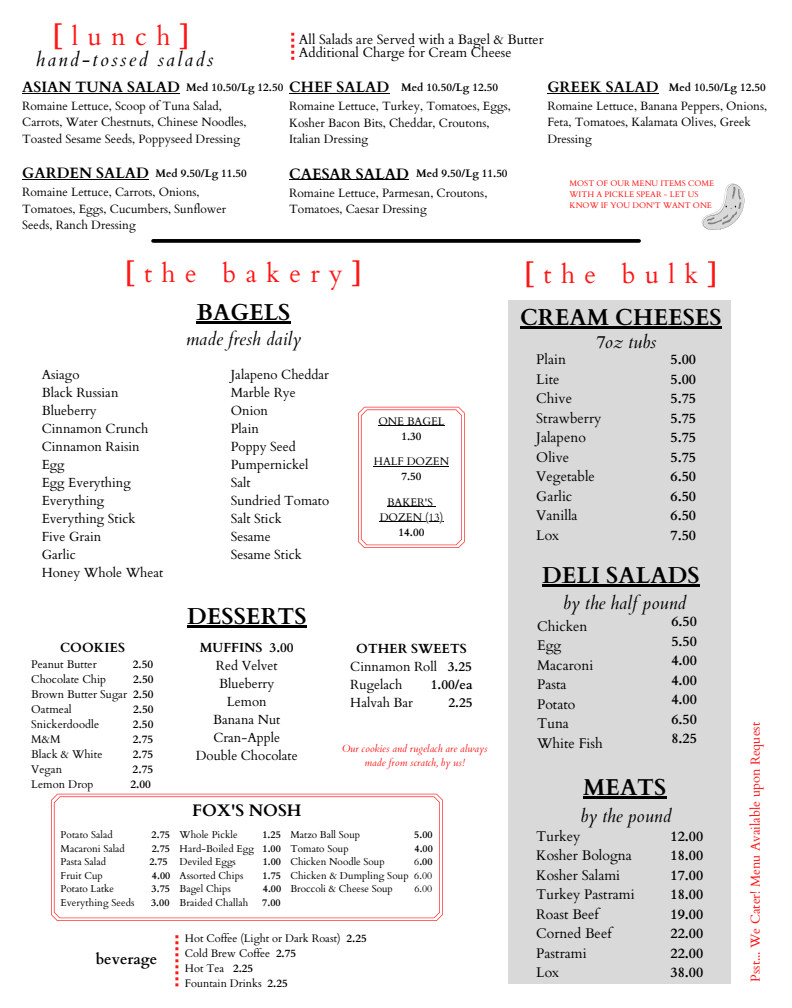
<style>
.page{position:relative;width:792px;height:1008px;background:#fff}
.page>*{position:absolute;margin:0;border:0;box-sizing:border-box;transform-origin:0 0}
.t1{font:25.7px "Cardo";letter-spacing:.37em;color:#ff1616}
.t2{font:700 23px "Cardo";color:#000}
.t3{font:italic 19.4px "Cardo";letter-spacing:.11em;color:#000}
.t4{font:italic 18px "Cardo";color:#000}
.t5{font:700 16.7px "Cardo";color:#000}
.t6{font:700 15px "Cardo";color:#000}
.t7{font:14px/19.5px "Cardo";color:#000}
.t8{font:700 14px/19.5px "Cardo";color:#000;text-align:justify}
.t9{font:13.5px/13.5px "Cardo";color:#000}
.t10{font:13.2px/18px "Cardo";color:#000}
.t11{font:700 13.2px "Cardo";color:#000}
.t12{font:13px "Cardo";color:#ff1616}
.t13{font:12px/16.5px "Cardo";color:#000}
.t14{font:11.2px/15px "Cardo";color:#000;text-align:justify}
.t15{font:700 11.2px "Cardo";letter-spacing:.005em;color:#000}
.t16{font:11px/15px "Cardo";color:#000;text-align:center}
.t17{font:700 11px "Cardo";color:#000}
.t18{font:italic 10.2px/14.2px "Cardo";color:#ff1616;text-align:center}
.t19{font:10px/13.5px "Cardo";letter-spacing:.005em;color:#000;text-align:justify}
.t20{font:700 10px "Cardo";letter-spacing:.005em;color:#000}
.t21{font:8.2px/10.9px "Cardo";color:#ff1616}
.s1{font-weight:700}
</style>
<div class="page">
<svg style="left:291px;top:33px;width:3px;height:27px"></svg>
<svg style="left:702px;top:183px;width:43px;height:47px"></svg>
<svg style="left:153px;top:239px;width:486px;height:4px;background:#0f0f0f"></svg>
<hr style="left:22px;top:93px;width:158px;height:1px;background:#000">
<hr style="left:22px;top:179px;width:127px;height:1px;background:#000">
<hr style="left:289px;top:179px;width:120px;height:1px;background:#000">
<hr style="left:289px;top:93px;width:100px;height:1px;background:#000">
<svg style="left:358px;top:407px;width:107px;height:141px"></svg>
<hr style="left:196px;top:321px;width:95px;height:3px;background:#000">
<div style="left:508px;top:300px;width:222px;height:684px;background:#d9d9d9"></div>
<hr style="left:520px;top:326px;width:202px;height:2px;background:#000">
<svg style="left:51px;top:794px;width:392px;height:127px"></svg>
<svg style="left:175px;top:935px;width:3px;height:51px"></svg>
<hr style="left:542px;top:584px;width:158px;height:3px;background:#000">
<hr style="left:187px;top:625px;width:120px;height:2px;background:#000">
<hr style="left:583px;top:796px;width:83px;height:2px;background:#000">
<hr style="left:547px;top:93px;width:112px;height:1px;background:#000">
<h1 class="t1" style="left:53px;top:20px;width:139px"><span class="s1">[</span>lunch<span class="s1">]</span></h1>
<h3 class="t3" style="left:36px;top:46px;width:179px">hand-tossed salads</h3>
<p class="t9" style="left:299px;top:33px;width:246px">All Salads are Served with a Bagel &amp; Butter<br>Additional Charge for Cream Cheese</p>
<p class="t6" style="left:22px;top:77px;width:159px">ASIAN TUNA SALAD</p>
<p class="t13" style="left:22px;top:98px;width:226px">Romaine Lettuce, Scoop of Tuna Salad,<br>Carrots, Water Chestnuts, Chinese Noodles,<br>Toasted Sesame Seeds, Poppyseed Dressing</p>
<p class="t6" style="left:22px;top:163px;width:128px">GARDEN SALAD</p>
<p class="t13" style="left:22px;top:184px;width:206px">Romaine Lettuce, Carrots, Onions,<br>Tomatoes, Eggs, Cucumbers, Sunflower<br>Seeds, Ranch Dressing</p>
<p class="t6" style="left:547px;top:77px;width:113px">GREEK SALAD</p>
<p class="t13" style="left:547px;top:98px;width:221px">Romaine Lettuce, Banana Peppers, Onions,<br>Feta, Tomatoes, Kalamata Olives, Greek<br>Dressing</p>
<p class="t6" style="left:289px;top:77px;width:102px">CHEF SALAD</p>
<p class="t13" style="left:289px;top:98px;width:223px">Romaine Lettuce, Turkey, Tomatoes, Eggs,<br>Kosher Bacon Bits, Cheddar, Croutons,<br>Italian Dressing</p>
<p class="t17" style="left:186px;top:80px;width:99px">Med 10.50/Lg 12.50</p>
<p class="t17" style="left:401px;top:80px;width:99px">Med 10.50/Lg 12.50</p>
<p class="t17" style="left:669px;top:80px;width:99px">Med 10.50/Lg 12.50</p>
<p class="t6" style="left:289px;top:164px;width:121px">CAESAR SALAD</p>
<p class="t13" style="left:289px;top:185px;width:200px">Romaine Lettuce, Parmesan, Croutons,<br>Tomatoes, Caesar Dressing</p>
<p class="t17" style="left:155px;top:166px;width:93px">Med 9.50/Lg 11.50</p>
<p class="t17" style="left:416px;top:166px;width:93px">Med 9.50/Lg 11.50</p>
<p class="t21" style="left:570px;top:178px;width:146px">MOST OF OUR MENU ITEMS COME<br>WITH A PICKLE SPEAR - LET US<br>KNOW IF YOU DON'T WANT ONE</p>
<h1 class="t1" style="left:125px;top:257px;width:239px"><span class="s1">[</span>the bakery<span class="s1">]</span></h1>
<h2 class="t2" style="left:196px;top:297px;width:96px">BAGELS</h2>
<h1 class="t1" style="left:524px;top:257px;width:195px"><span class="s1">[</span>the bulk<span class="s1">]</span></h1>
<h2 class="t2" style="left:520px;top:302px;width:203px">CREAM CHEESES</h2>
<h3 class="t4" style="left:186px;top:328px;width:117px">made fresh daily</h3>
<h3 class="t4" style="left:595px;top:331px;width:62px">7oz tubs</h3>
<p class="t7" style="left:536px;top:350px;width:67px">Plain<br>Lite<br>Chive<br>Strawberry<br>Jalapeno<br>Olive<br>Vegetable<br>Garlic<br>Vanilla<br>Lox</p>
<p class="t8" style="left:671px;top:350px;width:27px">5.00<br>5.00<br>5.75<br>5.75<br>5.75<br>5.75<br>6.50<br>6.50<br>6.50<br>7.50</p>
<p class="t10" style="left:42px;top:366px;width:123px">Asiago<br>Black Russian<br>Blueberry<br>Cinnamon Crunch<br>Cinnamon Raisin<br>Egg<br>Egg Everything<br>Everything<br>Everything Stick<br>Five Grain<br>Garlic<br>Honey Whole Wheat</p>
<p class="t10" style="left:231px;top:366px;width:100px">Jalapeno Cheddar<br>Marble Rye<br>Onion<br>Plain<br>Poppy Seed<br>Pumpernickel<br>Salt<br>Sundried Tomato<br>Salt Stick<br>Sesame<br>Sesame Stick</p>
<p class="t16" style="left:378px;top:414px;width:68px">ONE BAGEL</p>
<p class="t17" style="left:401px;top:429px;width:22px">1.30</p>
<p class="t16" style="left:374px;top:454px;width:77px">HALF DOZEN</p>
<p class="t17" style="left:401px;top:469px;width:22px">7.50</p>
<p class="t16" style="left:380px;top:495px;width:65px">BAKER'S<br>DOZEN (13)</p>
<p class="t17" style="left:399px;top:525px;width:27px">14.00</p>
<h2 class="t2" style="left:542px;top:560px;width:159px">DELI SALADS</h2>
<p class="t11" style="left:60px;top:639px;width:66px">COOKIES</p>
<p class="t14" style="left:31px;top:657px;width:67px">Peanut Butter</p>
<p class="t15" style="left:133px;top:657px;width:22px">2.50</p>
<p class="t14" style="left:31px;top:672px;width:77px">Chocolate Chip</p>
<p class="t14" style="left:31px;top:672px;width:124px;text-indent:102px"><span class="s1">2.50<br></span>Brown Butter Sugar <span class="s1">2.50<br></span>Oatmeal</p>
<p class="t15" style="left:133px;top:702px;width:22px">2.50</p>
<p class="t14" style="left:31px;top:717px;width:69px">Snickerdoodle</p>
<p class="t15" style="left:133px;top:717px;width:22px">2.50</p>
<p class="t14" style="left:31px;top:732px;width:31px">M&amp;M</p>
<p class="t15" style="left:133px;top:732px;width:22px">2.75</p>
<p class="t14" style="left:31px;top:747px;width:73px">Black &amp; White</p>
<p class="t15" style="left:133px;top:747px;width:22px">2.75</p>
<p class="t14" style="left:31px;top:762px;width:32px">Vegan</p>
<p class="t15" style="left:133px;top:762px;width:22px">2.75</p>
<p class="t14" style="left:31px;top:777px;width:64px">Lemon Drop</p>
<p class="t15" style="left:130px;top:777px;width:22px">2.00</p>
<p class="t19" style="left:61px;top:828px;width:54px">Potato Salad</p>
<p class="t20" style="left:152px;top:828px;width:20px">2.75</p>
<p class="t19" style="left:61px;top:842px;width:66px">Macaroni Salad</p>
<p class="t20" style="left:152px;top:842px;width:20px">2.75</p>
<p class="t19" style="left:61px;top:855px;width:47px">Pasta Salad</p>
<p class="t20" style="left:149px;top:855px;width:20px">2.75</p>
<p class="t19" style="left:61px;top:869px;width:44px">Fruit Cup</p>
<p class="t20" style="left:152px;top:869px;width:20px">4.00</p>
<p class="t19" style="left:61px;top:882px;width:55px">Potato Latke</p>
<p class="t20" style="left:152px;top:882px;width:20px">3.75</p>
<p class="t19" style="left:61px;top:896px;width:75px">Everything Seeds</p>
<p class="t20" style="left:151px;top:896px;width:20px">3.00</p>
<p class="t6" style="left:96px;top:949px;width:63px">beverage</p>
<h2 class="t2" style="left:187px;top:601px;width:121px">DESSERTS</h2>
<p class="t11" style="left:200px;top:639px;width:95px">MUFFINS 3.00</p>
<p class="t10" style="left:196px;top:657px;width:103px;text-align:center">Red Velvet<br>Blueberry<br>Lemon<br>Banana Nut<br>Cran-Apple<br>Double Chocolate</p>
<h3 class="t5" style="left:192px;top:800px;width:111px">FOX'S NOSH</h3>
<p class="t10" style="left:350px;top:640px;width:123px;text-indent:6px"><span class="s1">OTHER SWEETS<br></span>Cinnamon Roll <span class="s1">3.25<br></span>Rugelach</p>
<p class="t11" style="left:431px;top:676px;width:43px">1.00/ea</p>
<p class="t10" style="left:350px;top:694px;width:64px">Halvah Bar</p>
<p class="t11" style="left:448px;top:694px;width:26px">2.25</p>
<p class="t18" style="left:342px;top:742px;width:147px">Our cookies and rugelach are always made from scratch, by us!</p>
<p class="t19" style="left:180px;top:828px;width:60px">Whole Pickle</p>
<p class="t19" style="left:180px;top:828px;width:103px;text-indent:83px"><span class="s1">1.25<br></span>Hard-Boiled Egg <span class="s1">1.00<br></span>Deviled Eggs</p>
<p class="t20" style="left:263px;top:855px;width:20px">1.00</p>
<p class="t19" style="left:180px;top:869px;width:65px">Assorted Chips</p>
<p class="t20" style="left:263px;top:869px;width:20px">1.75</p>
<p class="t19" style="left:180px;top:882px;width:53px">Bagel Chips</p>
<p class="t20" style="left:263px;top:882px;width:20px">4.00</p>
<p class="t19" style="left:180px;top:896px;width:70px">Braided Challah</p>
<p class="t20" style="left:262px;top:896px;width:20px">7.00</p>
<p class="t19" style="left:290px;top:828px;width:71px">Matzo Ball Soup</p>
<p class="t20" style="left:414px;top:828px;width:20px">5.00</p>
<p class="t19" style="left:290px;top:842px;width:60px">Tomato Soup</p>
<p class="t20" style="left:415px;top:842px;width:20px">4.00</p>
<p class="t19" style="left:290px;top:855px;width:96px">Chicken Noodle Soup</p>
<p class="t19" style="left:290px;top:855px;width:144px;text-indent:124px">6<span class="s1">.00<br></span>Chicken &amp; Dumpling Soup 6.00<br>Broccoli &amp; Cheese Soup</p>
<p class="t19" style="left:414px;top:882px;width:19px">6.00</p>
<p class="t16" style="left:185px;top:931px;width:183px;text-align:left">Hot Coffee (Light or Dark Roast) <span class="s1">2.25<br></span>Cold Brew Coffee <span class="s1">2.75<br></span>Hot Tea <span class="s1">2.25<br></span>Fountain Drinks <span class="s1">2.25</span></p>
<h3 class="t4" style="left:563px;top:592px;width:124px">by the half pound</h3>
<p class="t7" style="left:537px;top:616px;width:67px">Chicken<br>Egg<br>Macaroni<br>Pasta<br>Potato<br>Tuna<br>White Fish</p>
<p class="t8" style="left:671px;top:612px;width:27px">6.50<br>5.50<br>4.00<br>4.00<br>4.00<br>6.50<br>8.25</p>
<h2 class="t2" style="left:583px;top:772px;width:85px">MEATS</h2>
<h3 class="t4" style="left:581px;top:804px;width:92px">by the pound</h3>
<p class="t7" style="left:536px;top:827px;width:100px">Turkey<br>Kosher Bologna<br>Kosher Salami<br>Turkey Pastrami<br>Roast Beef<br>Corned Beef<br>Pastrami<br>Lox</p>
<p class="t8" style="left:671px;top:827px;width:34px">12.00<br>18.00<br>17.00<br>18.00<br>19.00<br>22.00<br>22.00<br>38.00</p>
<p class="t12" style="left:747px;top:982px;width:261px;rotate:-90deg">Psst... We Cater! Menu Available upon Request</p>
</div>
